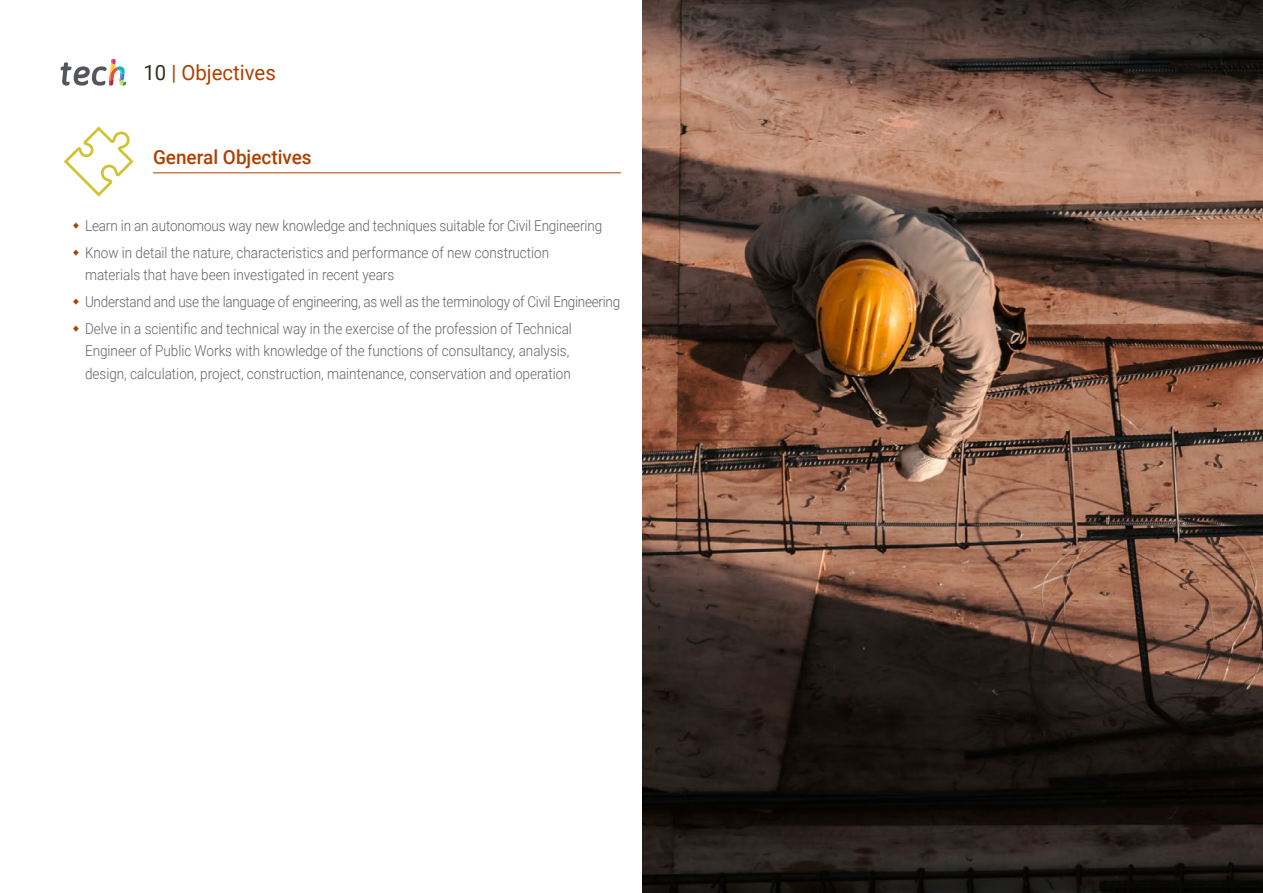
<style>
.page{position:relative;width:1263px;height:893px;background:#fff}
.page>*{position:absolute;margin:0;border:0;box-sizing:border-box;transform-origin:0 0}
.t1{font:21px "Roboto";color:#ae4000}
.t2{font:500 19.5px "Roboto";color:#ae4000}
.t3{font:300 15px/26.7px "Roboto";color:#61646a;scale:.9 1}
.s1{color:#312e20}
</style>
<div class="page">
<hr style="left:153px;top:172px;width:468px;height:1px;background:#ae4000">
<svg style="left:64px;top:126px;width:70px;height:71px"></svg>
<svg style="left:61px;top:59px;width:65px;height:27px"></svg>
<img style="left:642px;top:0;width:621px;height:893px">
<h1 class="t1" style="left:144px;top:57px;width:134px"><span class="s1">10</span> | Objectives</h1>
<h2 class="t2" style="left:153px;top:144px;width:160px">General Objectives</h2>
<p class="t3" style="left:85px;top:212px;width:576px">Learn in an autonomous way new knowledge and techniques suitable for Civil Engineering<br>Know in detail the nature, characteristics and performance of new construction</p>
<p class="t3" style="left:85px;top:261px;width:596px">materials that have been investigated in recent years<br>Understand and use the language of engineering, as well as the terminology of Civil Engineering<br>Delve in a scientific and technical way in the exercise of the profession of Technical</p>
<p class="t3" style="left:85px;top:339px;width:541px;line-height:22.5px">Engineer of Public Works with knowledge of the functions of consultancy, analysis, design, calculation, project, construction, maintenance, conservation and operation</p>
</div>
